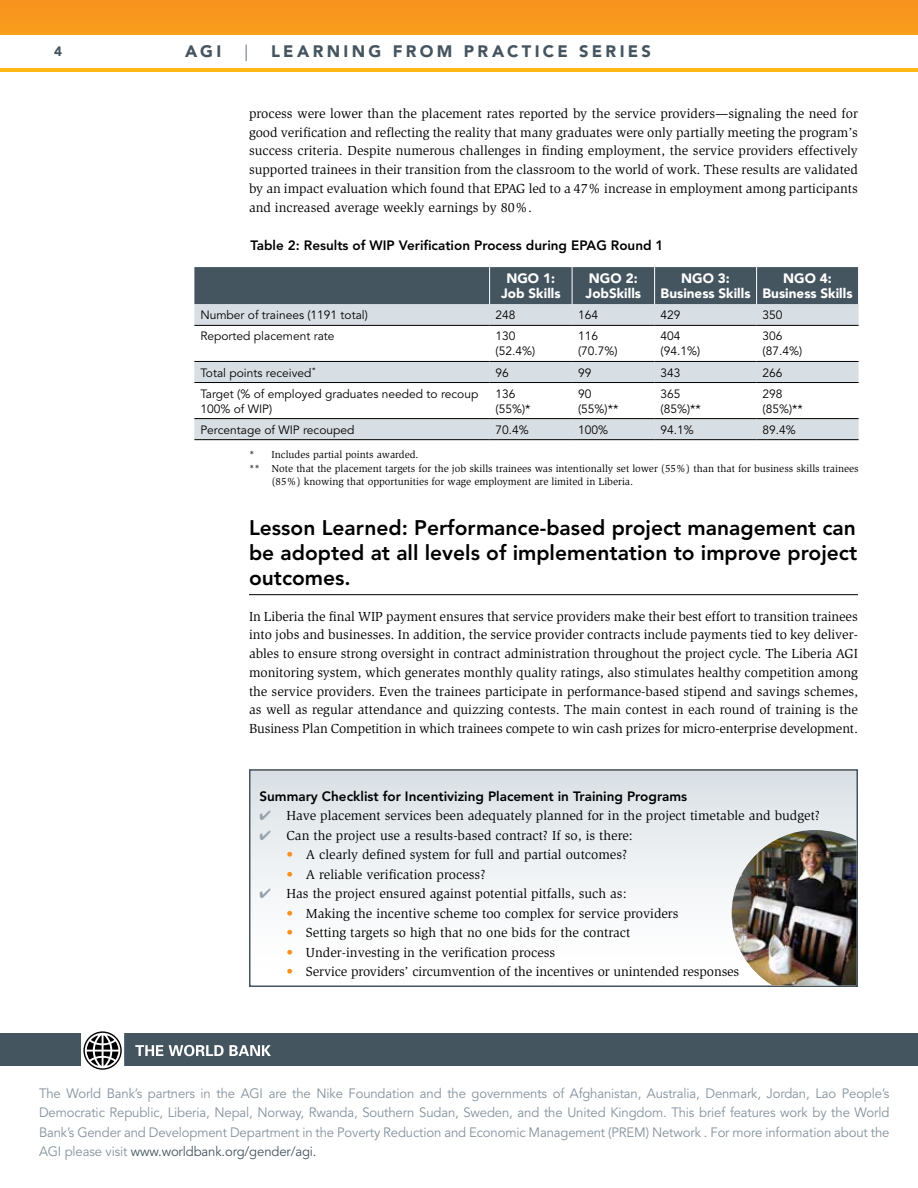
<style>
.page{position:relative;width:918px;height:1188px;background:#fff}
.page>*{position:absolute;margin:0;border:0;box-sizing:border-box;transform-origin:0 0}
.t1{font:800 21px/25.2px "Avenir LT Std";color:#000;text-align:justify}
.t2{font:900 16.5px "Avenir LT Std";letter-spacing:.2em;color:#455560}
.t3{font:300 16.5px "Avenir LT Std";color:#455560}
.t4{font:13.5px/18.8px "Slimbach Std";color:#000;text-align:justify}
.t5{font:13.5px/19.5px "Avenir LT Std";letter-spacing:-.01em;color:#84929d;text-align:justify}
.t6{font:800 13.5px "Avenir LT Std";color:#000}
.t7{font:900 13.5px/15px "Avenir LT Std";color:#fff}
.t8{font:900 13.5px "Avenir LT Std";color:#455560}
.t9{font:12px/15px "Avenir LT Std";color:#000}
.t10{font:10.5px "Slimbach Std";color:#000}
.s1{color:#95a2ac}
.s2{font-family:"Avenir LT Std";font-weight:500;color:#f78f1e}
.s3{color:#455560}
</style>
<div class="page">
<svg style="left:0;top:0;width:918px;height:72px;background:#f89e21"></svg>
<div style="left:0;top:35px;width:918px;height:32px;background:#fff"></div>
<div style="left:0;top:1033px;width:918px;height:33px;background:#455560"></div>
<svg style="left:135px;top:1045px;width:28px;height:11px"></svg>
<svg style="left:169px;top:1045px;width:102px;height:11px"></svg>
<svg style="left:81px;top:1031px;width:43px;height:39px;background:#9f9f9f"></svg>
<hr style="left:249px;top:594px;width:609px;height:1px;background:#000">
<div style="left:250px;top:770px;width:607px;height:216px;background:linear-gradient(to bottom,#dbe2e6,#fff)"></div>
<div style="left:249px;top:769px;width:609px;height:218px;border:2px solid #455560"></div>
<div style="left:194px;top:267px;width:664px;height:37px;background:#455560"></div>
<svg style="left:194px;top:304px;width:665px;height:135px"></svg>
<hr style="left:489px;top:267px;width:1px;height:37px;background:#fff">
<hr style="left:572px;top:267px;width:1px;height:37px;background:#fff">
<hr style="left:654px;top:267px;width:1px;height:37px;background:#fff">
<hr style="left:756px;top:267px;width:1px;height:37px;background:#fff">
<hr style="left:194px;top:325px;width:296px;height:1px;background:#000">
<hr style="left:490px;top:325px;width:82px;height:1px;background:#000">
<hr style="left:572px;top:325px;width:83px;height:1px;background:#000">
<hr style="left:655px;top:325px;width:102px;height:1px;background:#000">
<hr style="left:757px;top:325px;width:102px;height:1px;background:#000">
<hr style="left:194px;top:361px;width:296px;height:1px;background:#000">
<hr style="left:490px;top:361px;width:82px;height:1px;background:#000">
<hr style="left:572px;top:361px;width:83px;height:1px;background:#000">
<hr style="left:655px;top:361px;width:102px;height:1px;background:#000">
<hr style="left:757px;top:361px;width:102px;height:1px;background:#000">
<hr style="left:194px;top:382px;width:296px;height:1px;background:#000">
<hr style="left:490px;top:382px;width:82px;height:1px;background:#000">
<hr style="left:572px;top:382px;width:83px;height:1px;background:#000">
<hr style="left:655px;top:382px;width:102px;height:1px;background:#000">
<hr style="left:757px;top:382px;width:102px;height:1px;background:#000">
<hr style="left:194px;top:418px;width:296px;height:1px;background:#000">
<hr style="left:490px;top:418px;width:82px;height:1px;background:#000">
<hr style="left:572px;top:418px;width:83px;height:1px;background:#000">
<hr style="left:655px;top:418px;width:102px;height:1px;background:#000">
<hr style="left:757px;top:418px;width:102px;height:1px;background:#000">
<hr style="left:194px;top:439px;width:296px;height:1px;background:#000">
<hr style="left:490px;top:439px;width:82px;height:1px;background:#000">
<hr style="left:572px;top:439px;width:83px;height:1px;background:#000">
<hr style="left:655px;top:439px;width:102px;height:1px;background:#000">
<hr style="left:757px;top:439px;width:102px;height:1px;background:#000">
<img style="left:732px;top:830px;width:125px;height:155px">
<p class="t8" style="left:54px;top:44px;width:9px">4</p>
<p class="t2" style="left:185px;top:42px;width:38px">AGI</p>
<p class="t3" style="left:244px;top:42px;width:5px">|</p>
<p class="t2" style="left:271px;top:42px;width:380px">Learni ng From Practi ce Seri es</p>
<p class="t4" style="left:249px;top:104px;width:610px">process were lower than the placement rates reported by the service providers—signaling the need for good verification and reflecting the reality that many graduates were only partially meeting the program’s success criteria. Despite numerous challenges in finding employment, the service providers effectively supported trainees in their transition from the classroom to the world of work. These results are validated by an impact evaluation which found that EPAG led to a 47% increase in employment among participants and increased average weekly earnings by 80%.</p>
<p class="t6" style="left:250px;top:238px;width:415px">Table 2: Results of WIP Verification Process during EPAG Round 1</p>
<p class="t7" style="left:501px;top:271px;width:61px;text-indent:42px">1:<br>Job Skills</p>
<p class="t7" style="left:589px;top:271px;width:12px">NGO</p>
<p class="t7" style="left:506px;top:271px;width:12px">NGO</p>
<p class="t7" style="left:586px;top:271px;width:57px;text-align:right">2:<br>JobSkills</p>
<p class="t7" style="left:681px;top:271px;width:12px">NGO</p>
<p class="t7" style="left:661px;top:271px;width:92px;text-indent:57px">3:<br>Business Skills</p>
<p class="t7" style="left:783px;top:271px;width:12px">NGO</p>
<p class="t7" style="left:763px;top:271px;width:92px;text-indent:57px">4:<br>Business Skills</p>
<p class="t9" style="left:200px;top:308px;width:169px">Number of trainees (1191 total)</p>
<p class="t9" style="left:496px;top:308px;width:22px">248</p>
<p class="t9" style="left:578px;top:308px;width:22px">164</p>
<p class="t9" style="left:661px;top:308px;width:22px">429</p>
<p class="t9" style="left:763px;top:308px;width:22px">350</p>
<p class="t9" style="left:200px;top:329px;width:136px">Reported placement rate</p>
<p class="t9" style="left:496px;top:329px;width:41px">130 (52.4%)</p>
<p class="t9" style="left:578px;top:329px;width:41px">116 (70.7%)</p>
<p class="t9" style="left:661px;top:329px;width:41px">404 (94.1%)</p>
<p class="t9" style="left:763px;top:329px;width:41px">306 (87.4%)</p>
<p class="t9" style="left:200px;top:365px;width:117px">Total points received<sup>*</sup></p>
<p class="t9" style="left:496px;top:365px;width:15px">96</p>
<p class="t9" style="left:578px;top:365px;width:15px">99</p>
<p class="t9" style="left:661px;top:365px;width:22px">343</p>
<p class="t9" style="left:763px;top:365px;width:22px">266</p>
<p class="t9" style="left:200px;top:386px;width:280px">Target (% of employed graduates needed to recoup<br>100% of WIP)</p>
<p class="t9" style="left:496px;top:386px;width:36px">136 (55%)*</p>
<p class="t9" style="left:578px;top:386px;width:42px">90 (55%)**</p>
<p class="t9" style="left:661px;top:386px;width:42px">365 (85%)**</p>
<p class="t9" style="left:763px;top:386px;width:42px">298 (85%)**</p>
<p class="t9" style="left:200px;top:422px;width:156px">Percentage of WIP recouped</p>
<p class="t9" style="left:496px;top:422px;width:35px">70.4%</p>
<p class="t9" style="left:578px;top:422px;width:32px">100%</p>
<p class="t9" style="left:661px;top:422px;width:35px">94.1%</p>
<p class="t9" style="left:763px;top:422px;width:35px">89.4%</p>
<p class="t10" style="left:249px;top:449px;width:171px">* Includes partial points awarded.</p>
<p class="t10" style="left:249px;top:462px;width:611px">** Note that the placement targets for the job skills trainees was intentionally set lower (55%) than that for business skills trainees</p>
<p class="t10" style="left:272px;top:476px;width:363px">(85%) knowing that opportunities for wage employment are limited in Liberia.</p>
<h1 class="t1" style="left:249px;top:515px;width:610px">Lesson Learned: Performance-based project management can be adopted at all levels of implementation to improve project outcomes.</h1>
<p class="t4" style="left:249px;top:607px;width:611px">In Liberia the final WIP payment ensures that service providers make their best effort to transition trainees into jobs and businesses. In addition, the service provider contracts include payments tied to key deliver&shy;ables to ensure strong oversight in contract administration throughout the project cycle. The Liberia AGI monitoring system, which generates monthly quality ratings, also stimulates healthy competition among the service providers. Even the trainees participate in performance-based stipend and savings schemes, as well as regular attendance and quizzing contests. The main contest in each round of training is the Business Plan Competition in which trainees compete to win cash prizes for micro-enterprise development.</p>
<p class="t6" style="left:260px;top:788px;width:429px">Summary Checklist for Incentivizing Placement in Training Programs</p>
<p class="t4" style="left:260px;top:807px;width:562px"><span class="s1">✔</span> Have placement services been adequately planned for in the project timetable and budget?</p>
<p class="t4" style="left:260px;top:826px;width:375px"><span class="s1">✔</span> Can the project use a results-based contract? If so, is there:</p>
<p class="t4" style="left:286px;top:846px;width:342px"><span class="s2">•</span> A clearly defined system for full and partial outcomes?</p>
<p class="t4" style="left:286px;top:865px;width:201px"><span class="s2">•</span> A reliable verification process?</p>
<p class="t4" style="left:260px;top:885px;width:369px"><span class="s1">✔</span> Has the project ensured against potential pitfalls, such as:</p>
<p class="t4" style="left:286px;top:904px;width:393px"><span class="s2">•</span> Making the incentive scheme too complex for service providers</p>
<p class="t4" style="left:286px;top:924px;width:345px"><span class="s2">•</span> Setting targets so high that no one bids for the contract</p>
<p class="t4" style="left:286px;top:943px;width:270px"><span class="s2">•</span> Under-investing in the verification process</p>
<p class="t4" style="left:286px;top:963px;width:454px"><span class="s2">•</span> Service providers’ circumvention of the incentives or unintended responses</p>
<p class="t5" style="left:39px;top:1084px;width:852px">The World Bank’s partners in the AGI are the Nike Foundation and the governments of Afghanistan, Australia, Denmark, Jordan, Lao People’s Democratic Republic, Liberia, Nepal, Norway, Rwanda, Southern Sudan, Sweden, and the United Kingdom. This brief features work by the World Bank’s Gender and Development Department in the Poverty Reduction and Economic Management (PREM) Network . For more information about the AGI please visit <span class="s3">www.worldbank.org/gender/agi.</span></p>
</div>
